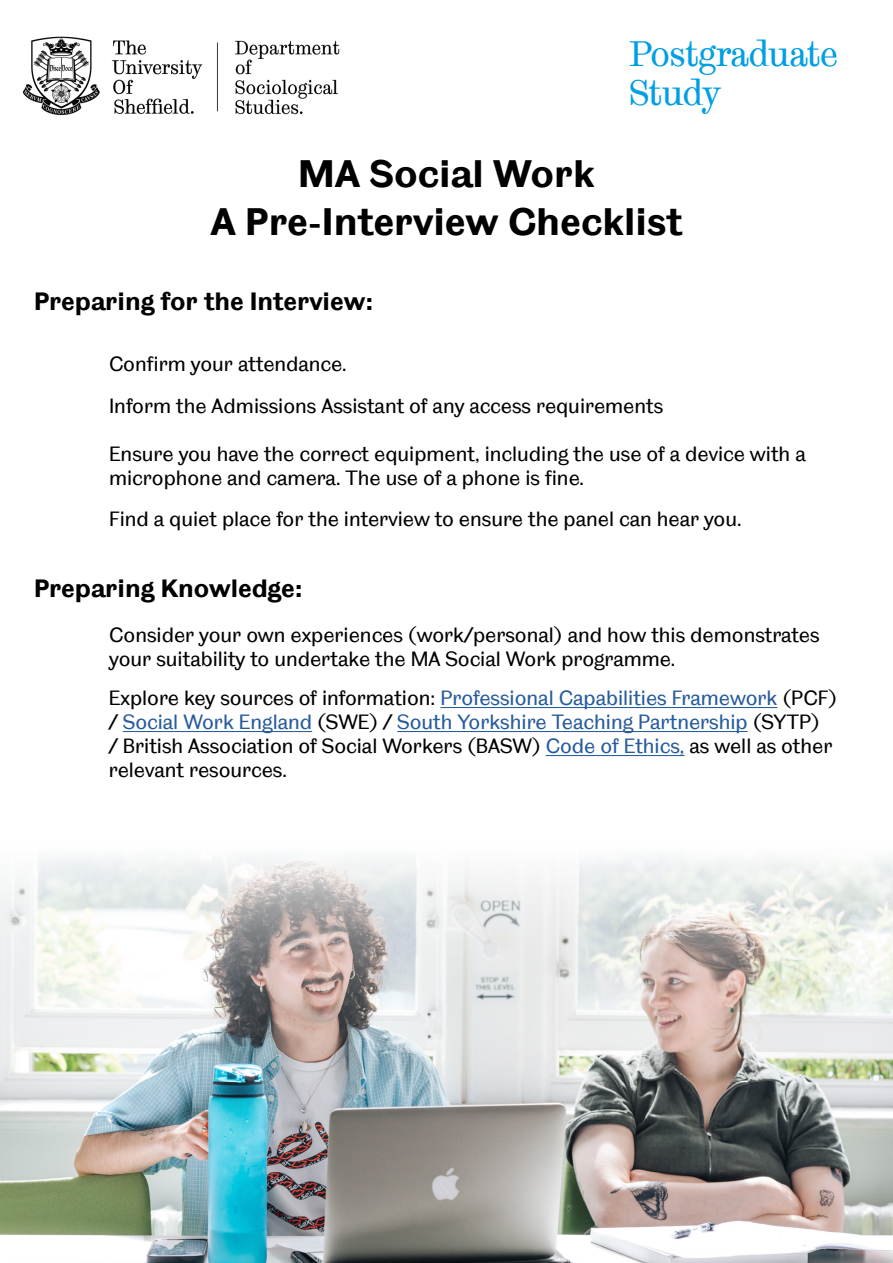
<style>
.page{position:relative;width:893px;height:1263px;background:#fff}
.page>*{position:absolute;margin:0;border:0;box-sizing:border-box;transform-origin:0 0}
.t1{font:700 39px/48px "TUOS Blake";color:#000;text-align:center}
.t2{font:36px/39px "TUOS Stephenson";letter-spacing:-.02em;color:#009fe3}
.t3{font:700 25.5px "TUOS Blake";color:#000}
.t4{font:21px/24px "TUOS Blake";color:#000}
.s1{color:#275b9b}
</style>
<div class="page">
<img style="left:0;top:755px;width:893px;height:508px">
<img style="left:22px;top:36px;width:318px;height:79px">
<hr style="left:440px;top:707px;width:337px;height:1px;background:#275b9b">
<hr style="left:123px;top:731px;width:189px;height:1px;background:#275b9b">
<hr style="left:397px;top:731px;width:351px;height:1px;background:#275b9b">
<hr style="left:546px;top:755px;width:138px;height:1px;background:#275b9b">
<h2 class="t2" style="left:629px;top:34px;width:210px">Postgraduate<br>Study</h2>
<h1 class="t1" style="left:210px;top:149px;width:474px">MA Social Work<br>A Pre-Interview Checklist</h1>
<p class="t3" style="left:34px;top:286px;width:341px">Preparing for the Interview:</p>
<p class="t4" style="left:109px;top:342px;width:556px;line-height:41.8px">Confirm your attendance.<br>Inform the Admissions Assistant of any access requirements</p>
<p class="t4" style="left:109px;top:441px;width:698px">Ensure you have the correct equipment, including the use of a device with a microphone and camera. The use of a phone is fine.</p>
<p class="t4" style="left:109px;top:507px;width:634px">Find a quiet place for the interview to ensure the panel can hear you.</p>
<p class="t3" style="left:34px;top:573px;width:270px">Preparing Knowledge:</p>
<p class="t4" style="left:109px;top:622px;width:712px">Consider your own experiences (work/personal) and how this demonstrates your suitability to undertake the MA Social Work programme.</p>
<p class="t4" style="left:109px;top:685px;width:730px">Explore key sources of information: <span class="s1">Professional Capabilities Framework</span> (PCF) / <span class="s1">Social Work England</span> (SWE) / <span class="s1">South Yorkshire Teaching Partnership</span> (SYTP)<br>/ British Association of Social Workers (BASW) <span class="s1">Code of Ethics,</span> as well as other relevant resources.</p>
</div>
